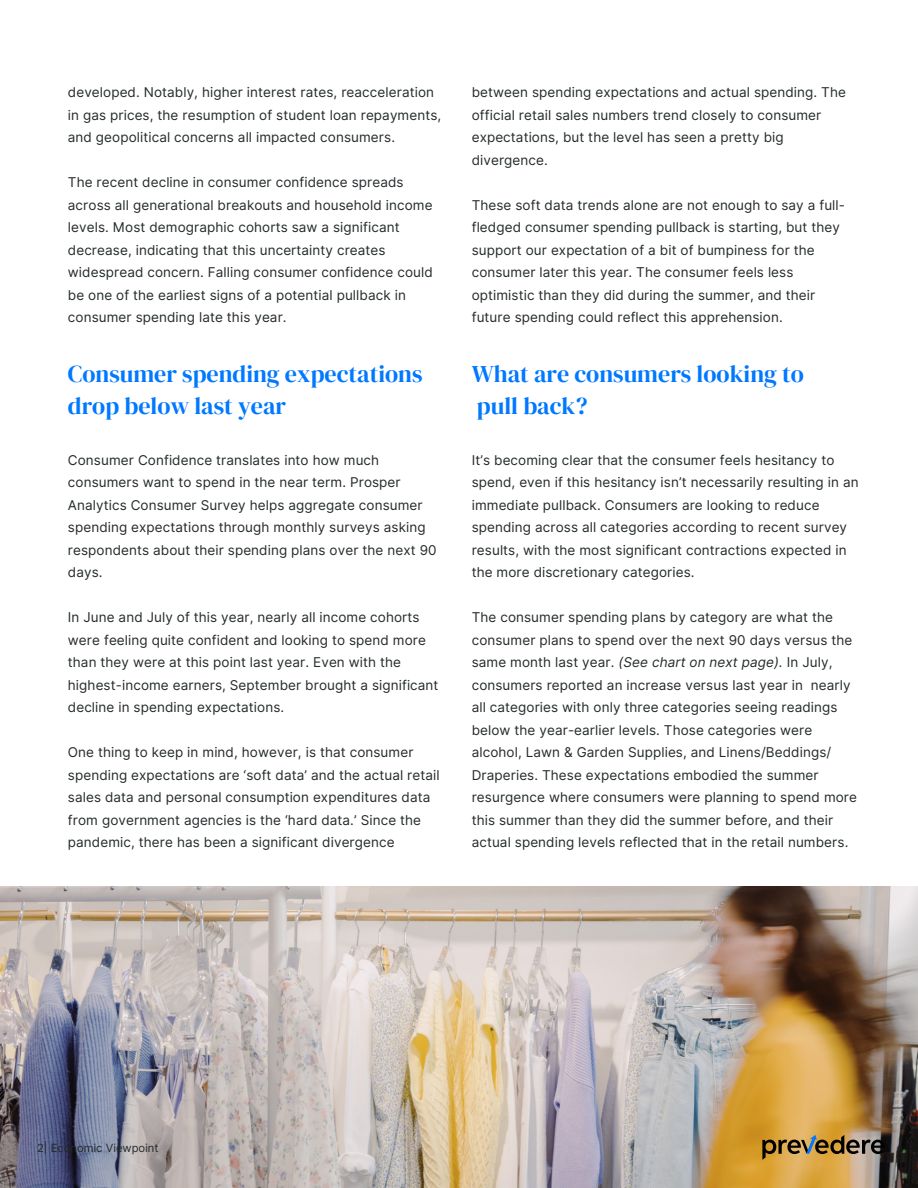
<style>
.page{position:relative;width:918px;height:1188px;background:#fff}
.page>*{position:absolute;margin:0;border:0;box-sizing:border-box;transform-origin:0 0}
.t1{font:24px "DM Serif Display";color:#0078ff}
.t2{font:13.5px/22.5px "Inter";letter-spacing:.005em;color:#242a2c}
.t3{font:11.25px "Inter";color:#242a2c}
.s1{font-style:italic}
</style>
<div class="page">
<img style="left:0;top:887px;width:918px;height:301px">
<svg style="left:762px;top:1135px;width:122px;height:25px;background:#917647"></svg>
<p class="t2" style="left:68px;top:81px;width:368px">developed. Notably, higher interest rates, reacceleration</p>
<p class="t2" style="left:68px;top:103px;width:375px">in gas prices, the resumption of student loan repayments, and geopolitical concerns all impacted consumers.</p>
<p class="t2" style="left:68px;top:171px;width:366px">The recent decline in consumer confidence spreads across all generational breakouts and household income levels. Most demographic cohorts saw a significant decrease, indicating that this uncertainty creates widespread concern. Falling consumer confidence could be one of the earliest signs of a potential pullback in consumer spending late this year.</p>
<p class="t1" style="left:68px;top:357px;width:356px">Consumer spending expectations</p>
<p class="t1" style="left:68px;top:389px;width:220px">drop below last year</p>
<p class="t2" style="left:68px;top:449px;width:370px">Consumer Confidence translates into how much consumers want to spend in the near term. Prosper Analytics Consumer Survey helps aggregate consumer spending expectations through monthly surveys asking respondents about their spending plans over the next 90 days.</p>
<p class="t2" style="left:68px;top:606px;width:372px">In June and July of this year, nearly all income cohorts were feeling quite confident and looking to spend more than they were at this point last year. Even with the highest-income earners, September brought a significant decline in spending expectations.</p>
<p class="t2" style="left:68px;top:741px;width:373px">One thing to keep in mind, however, is that consumer spending expectations are ‘soft data’ and the actual retail sales data and personal consumption expenditures data from government agencies is the ‘hard data.’ Since the pandemic, there has been a significant divergence</p>
<p class="t2" style="left:472px;top:81px;width:376px">between spending expectations and actual spending. The official retail sales numbers trend closely to consumer expectations, but the level has seen a pretty big divergence.</p>
<p class="t2" style="left:472px;top:193px;width:375px">These soft data trends alone are not enough to say a full&shy;fledged consumer spending pullback is starting, but they support our expectation of a bit of bumpiness for the consumer later this year. The consumer feels less optimistic than they did during the summer, and their future spending could reflect this apprehension.</p>
<p class="t1" style="left:472px;top:357px;width:334px">What are consumers looking to</p>
<p class="t1" style="left:477px;top:389px;width:112px">pull back?</p>
<p class="t2" style="left:472px;top:449px;width:388px">It’s becoming clear that the consumer feels hesitancy to spend, even if this hesitancy isn’t necessarily resulting in an immediate pullback. Consumers are looking to reduce spending across all categories according to recent survey results, with the most significant contractions expected in the more discretionary categories.</p>
<p class="t2" style="left:472px;top:606px;width:387px">The consumer spending plans by category are what the consumer plans to spend over the next 90 days versus the same month last year. <span class="s1">(See chart on next page).</span> In July, consumers reported an increase versus last year in nearly all categories with only three categories seeing readings below the year-earlier levels. Those categories were alcohol, Lawn &amp; Garden Supplies, and Linens/Beddings/ Draperies. These expectations embodied the summer resurgence where consumers were planning to spend more this summer than they did the summer before, and their actual spending levels reflected that in the retail numbers.</p>
<p class="t3" style="left:37px;top:1141px;width:123px">2| Economic Viewpoint</p>
</div>
